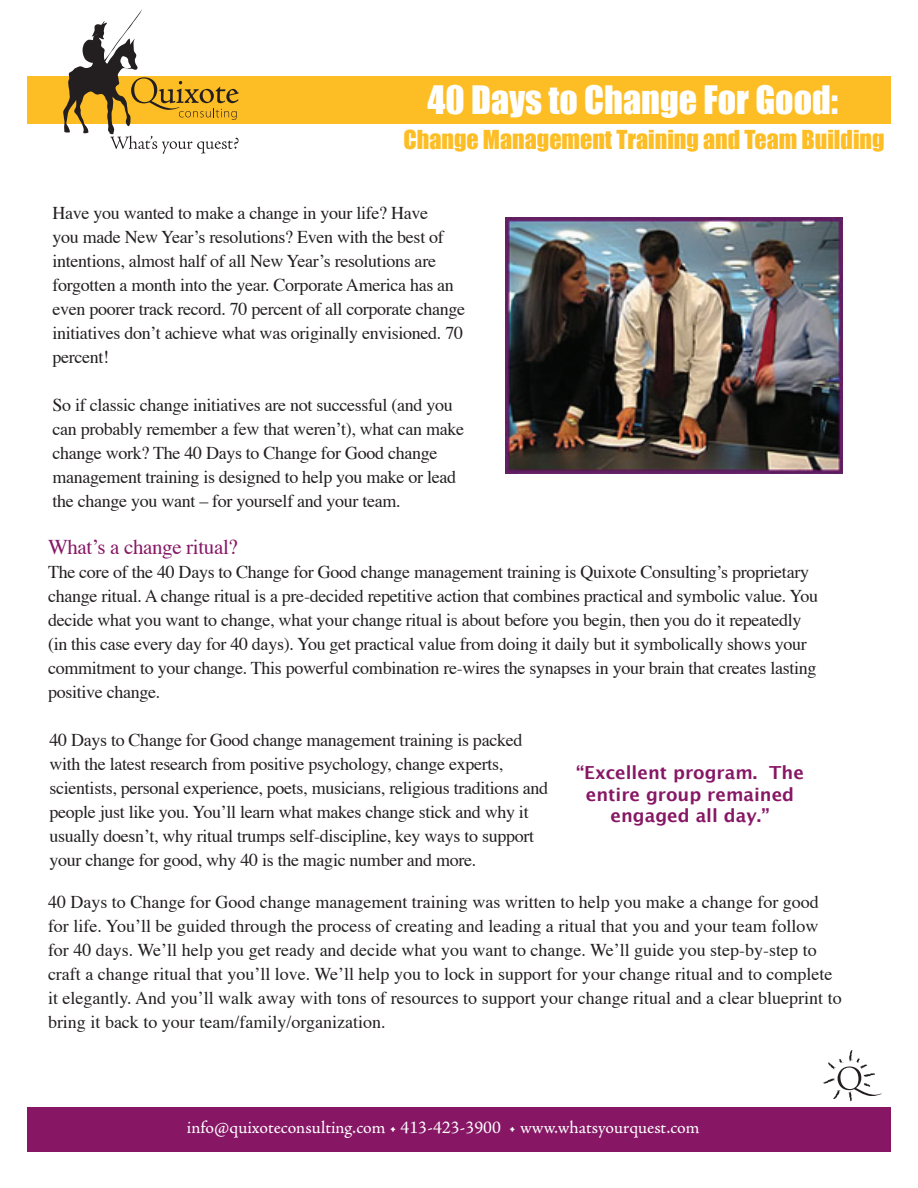
<style>
.page{position:relative;width:918px;height:1188px;background:#fff}
.page>*{position:absolute;margin:0;border:0;box-sizing:border-box;transform-origin:0 0}
.t1{font:36px "Impact";color:#fff}
.t2{font:24px "Impact";color:#fdbe25}
.t3{font:21px "Times";letter-spacing:-.015em;color:#871765}
.t4{font:18px/24px "Times";letter-spacing:-.015em;color:#231f20}
.t5{font:18px "Adobe Jenson Pro";color:#fff}
.t6{font:700 18px/21.6px "Lucida Grande";color:#871765;text-align:center}
</style>
<div class="page">
<div style="left:27px;top:76px;width:864px;height:47px;background:#fdbe25"></div>
<svg style="left:63px;top:9px;width:176px;height:145px"></svg>
<div style="left:27px;top:1108px;width:864px;height:44px;background:#871765"></div>
<svg style="left:823px;top:1050px;width:58px;height:51px"></svg>
<img style="left:506px;top:218px;width:337px;height:256px">
<h1 class="t1" style="left:428px;top:78px;width:412px">40 Days to Change For Good:</h1>
<h2 class="t2" style="left:404px;top:125px;width:483px">Change Management Training and Team Building</h2>
<p class="t4" style="left:52px;top:199px;width:414px">Have you wanted to make a change in your life? Have<br>you made New Year’s resolutions? Even with the best of intentions, almost half of all New Year’s resolutions are forgotten a month into the year. Corporate America has an even poorer track record. 70 percent of all corporate change initiatives don’t achieve what was originally envisioned. 70 percent!</p>
<p class="t4" style="left:52px;top:391px;width:413px">So if classic change initiatives are not successful (and you can probably remember a few that weren’t), what can make change work? The 40 Days to Change for Good change management training is designed to help you make or lead the change you want – for yourself and your team.</p>
<p class="t3" style="left:48px;top:528px;width:191px">What’s a change ritual?</p>
<p class="t4" style="left:48px;top:559px;width:772px">The core of the 40 Days to Change for Good change management training is Quixote Consulting’s proprietary change ritual. A change ritual is a pre-decided repetitive action that combines practical and symbolic value. You decide what you want to change, what your change ritual is about before you begin, then you do it repeatedly (in this case every day for 40 days). You get practical value from doing it daily but it symbolically shows your commitment to your change. This powerful combination re-wires the synapses in your brain that creates lasting positive change.</p>
<p class="t4" style="left:50px;top:726px;width:500px">40 Days to Change for Good change management training is packed with the latest research from positive psychology, change experts, scientists, personal experience, poets, musicians, religious traditions and people just like you. You’ll learn what makes change stick and why it usually doesn’t, why ritual trumps self-discipline, key ways to support your change for good, why 40 is the magic number and more.</p>
<p class="t6" style="left:576px;top:762px;width:229px">“Excellent program. The entire group remained engaged all day.”</p>
<p class="t4" style="left:48px;top:889px;width:795px">40 Days to Change for Good change management training was written to help you make a change for good for life. You’ll be guided through the process of creating and leading a ritual that you and your team follow for 40 days. We’ll help you get ready and decide what you want to change. We’ll guide you step-by-step to craft a change ritual that you’ll love. We’ll help you to lock in support for your change ritual and to complete it elegantly. And you’ll walk away with tons of resources to support your change ritual and a clear blueprint to bring it back to your team/family/organization.</p>
<p class="t5" style="left:187px;top:1118px;width:514px">info@quixoteconsulting.com • 413-423-3900 • www.whatsyourquest.com</p>
</div>
